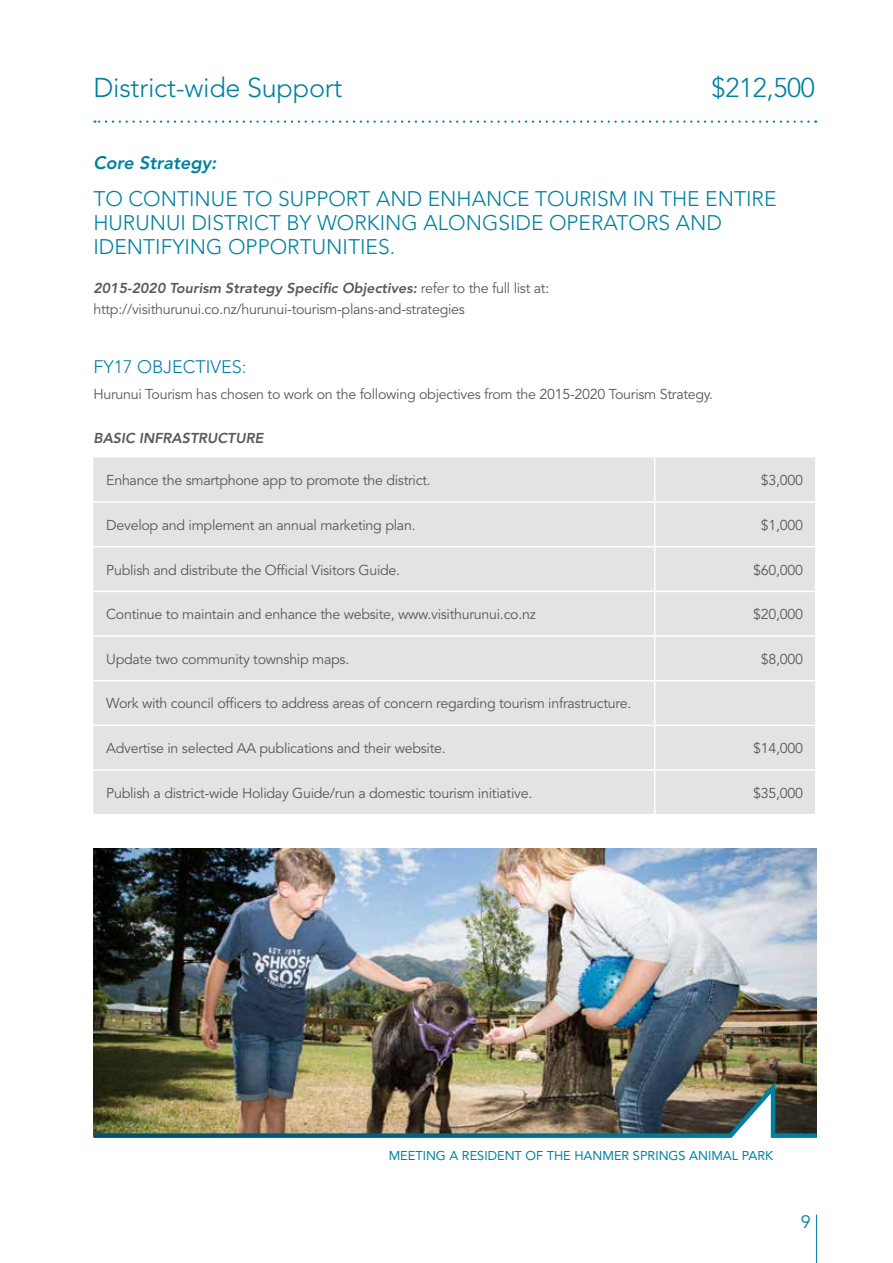
<style>
.page{position:relative;width:893px;height:1263px;background:#fff}
.page>*{position:absolute;margin:0;border:0;box-sizing:border-box;transform-origin:0 0}
.t1{font:300 27px "Avenir";letter-spacing:-.01em;color:#0080a0}
.t2{font:300 21px/24px "Avenir";color:#0080a0}
.t3{font:300 18px "Avenir";color:#0080a0}
.t4{font:italic 800 18px "Avenir";color:#0080a0}
.t5{font:18px "Avenir";color:#0080a0}
.t6{font:14.25px/21.8px "Avenir";letter-spacing:-.02em;color:#58595b}
.t7{font:italic 800 14.25px "Avenir";color:#58595b}
.t8{font:12.75px "Avenir";color:#0080a0}
.s1{font-weight:800;font-style:italic}
</style>
<div class="page">
<svg style="left:95px;top:120px;width:713px;height:3px"></svg>
<div style="left:93px;top:457px;width:722px;height:357px;background:#e2e3e4"></div>
<hr style="left:93px;top:546px;width:562px;height:1px;background:#fff">
<hr style="left:655px;top:546px;width:161px;height:1px;background:#fff">
<hr style="left:93px;top:591px;width:562px;height:1px;background:#fff">
<hr style="left:655px;top:591px;width:161px;height:1px;background:#fff">
<hr style="left:93px;top:635px;width:562px;height:2px;background:#fff">
<hr style="left:655px;top:635px;width:161px;height:2px;background:#fff">
<hr style="left:93px;top:680px;width:562px;height:1px;background:#fff">
<hr style="left:655px;top:680px;width:161px;height:1px;background:#fff">
<hr style="left:93px;top:725px;width:562px;height:1px;background:#fff">
<hr style="left:655px;top:725px;width:161px;height:1px;background:#fff">
<hr style="left:93px;top:769px;width:562px;height:2px;background:#fff">
<hr style="left:655px;top:769px;width:161px;height:2px;background:#fff">
<hr style="left:654px;top:457px;width:1px;height:44px;background:#fff">
<hr style="left:93px;top:501px;width:562px;height:2px;background:#fff">
<hr style="left:655px;top:501px;width:161px;height:2px;background:#fff">
<hr style="left:654px;top:503px;width:1px;height:43px;background:#fff">
<hr style="left:654px;top:547px;width:1px;height:44px;background:#fff">
<hr style="left:654px;top:592px;width:1px;height:43px;background:#fff">
<hr style="left:654px;top:637px;width:1px;height:43px;background:#fff">
<hr style="left:654px;top:681px;width:1px;height:44px;background:#fff">
<hr style="left:654px;top:726px;width:1px;height:43px;background:#fff">
<hr style="left:654px;top:771px;width:1px;height:43px;background:#fff">
<img style="left:93px;top:848px;width:724px;height:228px">
<img style="left:93px;top:1076px;width:724px;height:62px">
<hr style="left:816px;top:1215px;width:1px;height:48px;background:#0080a0">
<h1 class="t1" style="left:93px;top:72px;width:251px">District-wide Support</h1>
<h1 class="t1" style="left:712px;top:72px;width:105px">$212,500</h1>
<p class="t4" style="left:93px;top:152px;width:124px">Core Strategy:</p>
<h2 class="t2" style="left:93px;top:187px;width:684px">TO CONTINUE TO SUPPORT AND ENHANCE TOURISM IN THE ENTIRE<br>HURUNUI DISTRICT BY WORKING ALONGSIDE OPERATORS AND<br>IDENTIFYING OPPORTUNITIES.</h2>
<p class="t6" style="left:93px;top:277px;width:457px"><span class="s1">2015-2020 Tourism Strategy Specific Objectives:</span> refer to the full list at: http://visithurunui.co.nz/hurunui-tourism-plans-and-strategies</p>
<p class="t3" style="left:93px;top:357px;width:155px">FY17 OBJECTIVES:</p>
<p class="t6" style="left:93px;top:384px;width:621px">Hurunui Tourism has chosen to work on the following objectives from the 2015-2020 Tourism Strategy.</p>
<p class="t7" style="left:93px;top:430px;width:171px">BASIC INFRASTRUCTURE</p>
<p class="t6" style="left:106px;top:470px;width:326px">Enhance the smartphone app to promote the district.</p>
<p class="t6" style="left:761px;top:470px;width:44px">$3,000</p>
<p class="t6" style="left:106px;top:514px;width:311px">Develop and implement an annual marketing plan.</p>
<p class="t6" style="left:761px;top:514px;width:44px">$1,000</p>
<p class="t6" style="left:106px;top:559px;width:295px">Publish and distribute the Official Visitors Guide.</p>
<p class="t6" style="left:753px;top:559px;width:51px">$60,000</p>
<p class="t6" style="left:106px;top:604px;width:431px">Continue to maintain and enhance the website, www.visithurunui.co.nz</p>
<p class="t6" style="left:753px;top:604px;width:51px">$20,000</p>
<p class="t6" style="left:106px;top:648px;width:245px">Update two community township maps.</p>
<p class="t6" style="left:761px;top:648px;width:44px">$8,000</p>
<p class="t6" style="left:106px;top:693px;width:527px">Work with council officers to address areas of concern regarding tourism infrastructure.</p>
<p class="t6" style="left:106px;top:738px;width:341px">Advertise in selected AA publications and their website.</p>
<p class="t6" style="left:753px;top:738px;width:51px">$14,000</p>
<p class="t6" style="left:106px;top:782px;width:428px">Publish a district-wide Holiday Guide/run a domestic tourism initiative.</p>
<p class="t6" style="left:753px;top:782px;width:51px">$35,000</p>
<p class="t8" style="left:389px;top:1148px;width:386px">MEETING A RESIDENT OF THE HANMER SPRINGS ANIMAL PARK</p>
<p class="t5" style="left:800px;top:1211px;width:12px">9</p>
</div>
